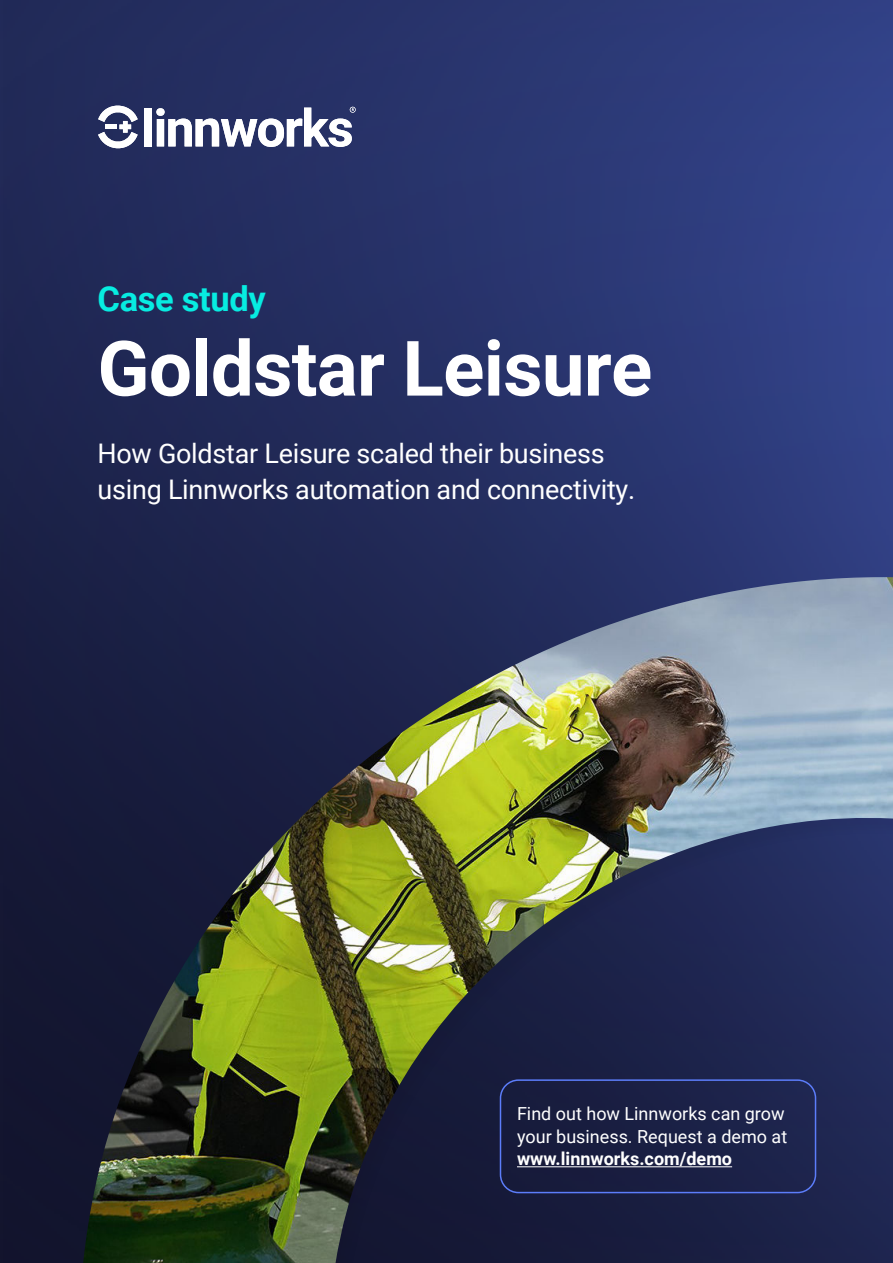
<style>
.page{position:relative;width:893px;height:1263px;background:#fff}
.page>*{position:absolute;margin:0;border:0;box-sizing:border-box;transform-origin:0 0}
.t1{font:700 76.5px "Roboto";letter-spacing:-.01em;color:#fff}
.t2{font:700 34.5px "Roboto";letter-spacing:-.01em;color:#07ece1}
.t3{font:27px/36px "Roboto";letter-spacing:-.01em;color:#fff}
.t4{font:18px/22.5px "Roboto";color:#fff}
.t5{font:700 18px "Roboto";color:#fff}
</style>
<div class="page">
<img style="left:0;top:0;width:893px;height:1263px">
<svg style="left:98px;top:105px;width:40px;height:48px"></svg>
<div style="left:145px;top:108px;width:7px;height:38px;background:#fff"></div>
<svg style="left:156px;top:107px;width:200px;height:40px"></svg>
<img style="left:83px;top:577px;width:810px;height:686px">
<div style="left:500px;top:1079px;width:316px;height:114px;border:2px solid #5c7dfa;border-radius:18px"></div>
<hr style="left:517px;top:1166px;width:215px;height:1px;background:#fff">
<p class="t2" style="left:98px;top:285px;width:170px">Case study</p>
<h1 class="t1" style="left:98px;top:337px;width:556px">Goldstar Leisure</h1>
<p class="t3" style="left:98px;top:438px;width:539px">How Goldstar Leisure scaled their business using Linnworks automation and connectivity.</p>
<p class="t4" style="left:517px;top:1104px;width:272px">Find out how Linnworks can grow your business. Request a demo at</p>
<p class="t5" style="left:517px;top:1152px;width:217px">www.linnworks.com/demo</p>
</div>
